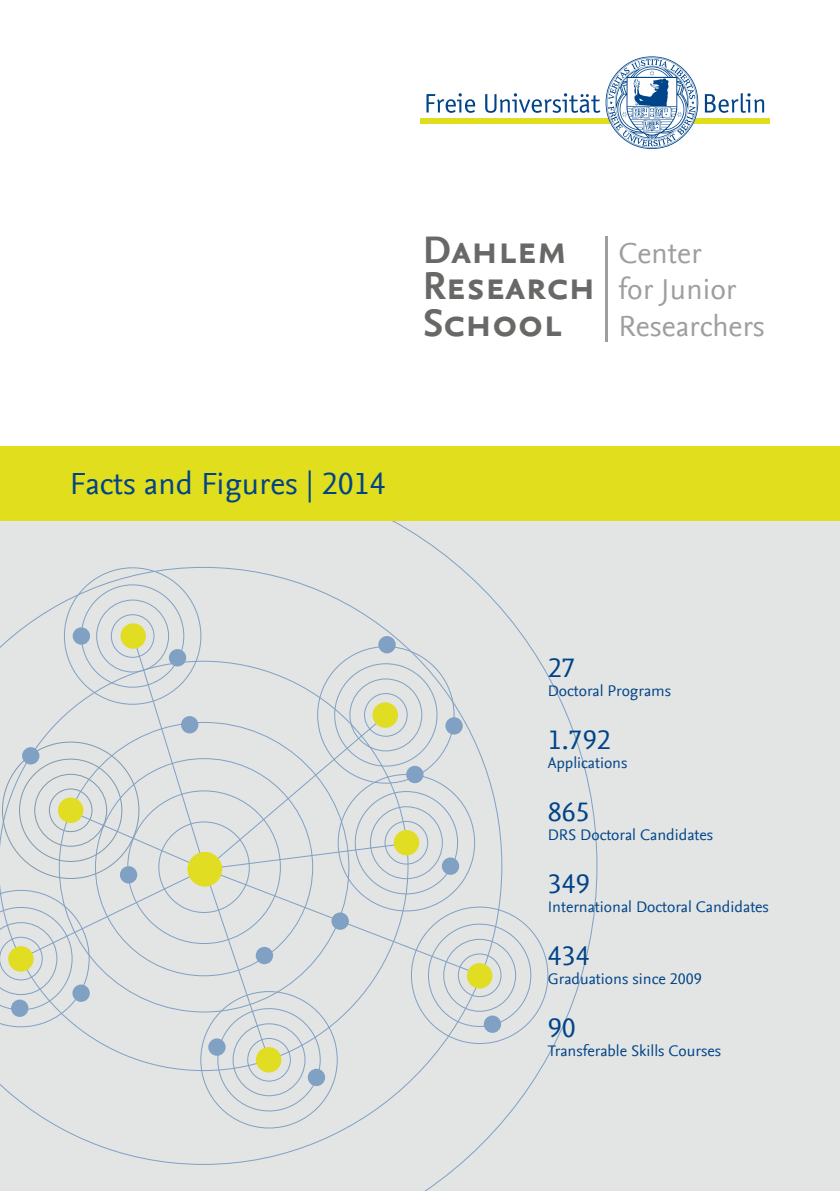
<style>
.page{position:relative;width:840px;height:1191px;background:#fff}
.page>*{position:absolute;margin:0;border:0;box-sizing:border-box;transform-origin:0 0}
.t1{font:40.2px/36.2px "Nexus Sans Bold SC";color:#686866}
.t2{font:32px "Nexus Sans TF";color:#048}
.t3{font:30.2px/36.2px "Nexus Sans";color:#9c9e9f}
.t4{font:28px "Nexus Sans TF";color:#048}
.t5{font:16px "Nexus Sans TF";color:#048}
</style>
<div class="page">
<svg style="left:426px;top:93px;width:49px;height:20px"></svg>
<svg style="left:704px;top:93px;width:59px;height:20px"></svg>
<div style="left:420px;top:118px;width:349px;height:5px;background:#e0dd1d"></div>
<svg style="left:485px;top:56px;width:212px;height:93px"></svg>
<div style="left:0;top:521px;width:839px;height:670px;background:#e3e4e4"></div>
<svg style="left:202px;top:521px;width:395px;height:670px"></svg>
<svg style="left:0;top:567px;width:502px;height:597px"></svg>
<svg style="left:0;top:1057px;width:408px;height:14px"></svg>
<div style="left:247px;top:1038px;width:43px;height:43px;border:1px solid #80a1c3;border-radius:50%"></div>
<div style="left:457px;top:953px;width:44px;height:44px;border:1px solid #80a1c3;border-radius:50%"></div>
<div style="left:111px;top:614px;width:43px;height:44px;border:1px solid #80a1c3;border-radius:50%"></div>
<svg style="left:0;top:635px;width:474px;height:422px"></svg>
<div style="left:187px;top:852px;width:35px;height:34px;background:#e0dd23;border-radius:50%"></div>
<div style="left:58px;top:797px;width:25px;height:26px;background:#e0dd23;border-radius:50%"></div>
<div style="left:8px;top:946px;width:26px;height:25px;background:#e0dd23;border-radius:50%"></div>
<div style="left:256px;top:1047px;width:25px;height:25px;background:#e0dd23;border-radius:50%"></div>
<div style="left:120px;top:866px;width:17px;height:17px;background:#80a1c3;border-radius:50%"></div>
<div style="left:255px;top:947px;width:18px;height:17px;background:#80a1c3;border-radius:50%"></div>
<div style="left:331px;top:912px;width:17px;height:17px;background:#80a1c3;border-radius:50%"></div>
<div style="left:483px;top:1015px;width:18px;height:18px;background:#80a1c3;border-radius:50%"></div>
<div style="left:307px;top:1068px;width:18px;height:18px;background:#80a1c3;border-radius:50%"></div>
<div style="left:11px;top:999px;width:17px;height:18px;background:#80a1c3;border-radius:50%"></div>
<div style="left:208px;top:1038px;width:17px;height:17px;background:#80a1c3;border-radius:50%"></div>
<div style="left:181px;top:716px;width:17px;height:17px;background:#80a1c3;border-radius:50%"></div>
<div style="left:378px;top:636px;width:17px;height:17px;background:#80a1c3;border-radius:50%"></div>
<div style="left:406px;top:766px;width:17px;height:17px;background:#80a1c3;border-radius:50%"></div>
<div style="left:441px;top:857px;width:18px;height:18px;background:#80a1c3;border-radius:50%"></div>
<div style="left:73px;top:627px;width:17px;height:17px;background:#80a1c3;border-radius:50%"></div>
<div style="left:169px;top:649px;width:17px;height:17px;background:#80a1c3;border-radius:50%"></div>
<div style="left:22px;top:747px;width:17px;height:17px;background:#80a1c3;border-radius:50%"></div>
<div style="left:445px;top:717px;width:17px;height:17px;background:#80a1c3;border-radius:50%"></div>
<div style="left:372px;top:702px;width:26px;height:26px;background:#e0dd23;border-radius:50%"></div>
<div style="left:120px;top:623px;width:26px;height:26px;background:#e0dd23;border-radius:50%"></div>
<div style="left:72px;top:984px;width:18px;height:18px;background:#80a1c3;border-radius:50%"></div>
<div style="left:393px;top:830px;width:26px;height:25px;background:#e0dd23;border-radius:50%"></div>
<div style="left:466px;top:963px;width:26px;height:25px;background:#e0dd23;border-radius:50%"></div>
<div style="left:0;top:446px;width:839px;height:75px;background:#e1de1d"></div>
<hr style="left:605px;top:236px;width:2px;height:106px;background:#9c9e9f">
<h1 class="t1" style="left:422px;top:232px;width:174px">Dahlem<br>Research<br>School</h1>
<h3 class="t3" style="left:618px;top:235px;width:148px">Center<br>for Junior<br>Researchers</h3>
<h2 class="t2" style="left:70px;top:465px;width:317px">Facts and Figures | 2014</h2>
<h3 class="t4" style="left:547px;top:651px;width:29px">27</h3>
<p class="t5" style="left:547px;top:681px;width:125px">Doctoral Programs</p>
<h3 class="t4" style="left:547px;top:723px;width:64px">1.792</h3>
<p class="t5" style="left:547px;top:753px;width:81px">Applications</p>
<h3 class="t4" style="left:547px;top:795px;width:43px">865</h3>
<p class="t5" style="left:547px;top:825px;width:167px">DRS Doctoral Candidates</p>
<h3 class="t4" style="left:547px;top:867px;width:43px">349</h3>
<p class="t5" style="left:547px;top:897px;width:223px">International Doctoral Candidates</p>
<h3 class="t4" style="left:547px;top:939px;width:43px">434</h3>
<p class="t5" style="left:547px;top:969px;width:155px">Graduations since 2009</p>
<h3 class="t4" style="left:547px;top:1011px;width:29px">90</h3>
<p class="t5" style="left:547px;top:1041px;width:175px">Transferable Skills Courses</p>
</div>
